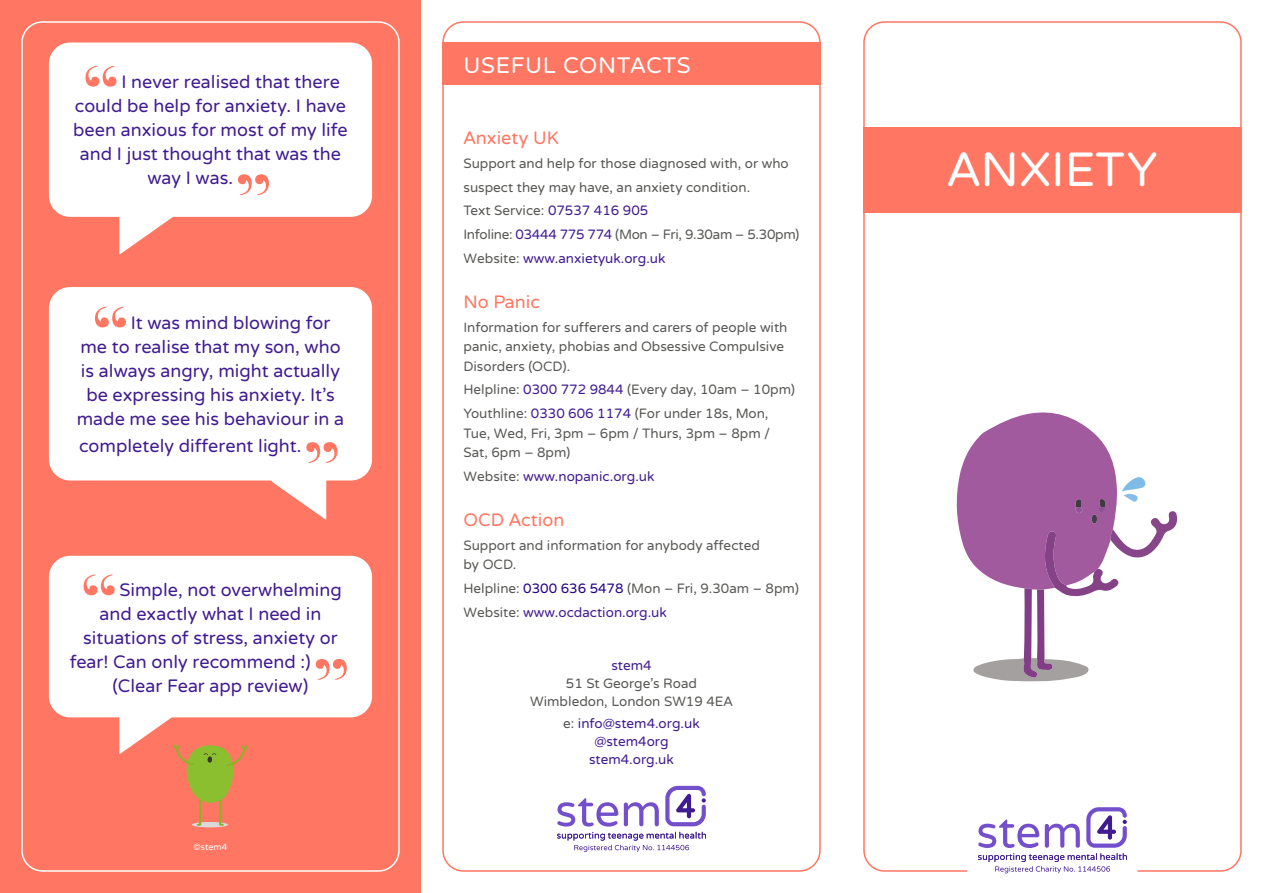
<style>
.page{position:relative;width:1263px;height:893px;background:#fff}
.page>*{position:absolute;margin:0;border:0;box-sizing:border-box;transform-origin:0 0}
.t1{font:700 72px "Bodoni Svty Two ITCTT";color:#ff7662}
.t2{font:48px "Varela Round";color:#fff}
.t3{font:22.5px "Varela Round";letter-spacing:.03em;color:#fff}
.t4{font:18px "Varela Round";color:#401c91}
.t5{font:18px "Varela Round";color:#ff7662}
.t6{font:13.5px/23.7px "Varela Round";color:#585856}
.t7{font:13.5px/18px "Varela Round";color:#401c91;text-align:center}
.t8{font:9px "Varela Round";color:#fff}
.s1{color:#401c91}
.s2{color:#585856}
.s3{color:#240085}
</style>
<div class="page">
<div style="left:0;top:0;width:421px;height:893px;background:#ff7662"></div>
<div style="left:21px;top:21px;width:379px;height:851px;border:2px solid #fff;border-radius:21px"></div>
<div style="left:442px;top:43px;width:379px;height:42px;background:#ff7662"></div>
<div style="left:442px;top:21px;width:379px;height:851px;border:2px solid #ff7662;border-radius:21px"></div>
<svg style="left:956px;top:412px;width:222px;height:270px"></svg>
<div style="left:863px;top:128px;width:379px;height:85px;background:#ff7662"></div>
<div style="left:192px;top:822px;width:36px;height:5px;background:#dbd9dc;border-radius:50%"></div>
<div style="left:49px;top:43px;width:323px;height:174px;background:#fff;border-radius:21px"></div>
<div style="left:49px;top:287px;width:323px;height:193px;background:#fff;border-radius:21px"></div>
<div style="left:49px;top:556px;width:323px;height:161px;background:#fff;border-radius:21px"></div>
<svg style="left:119px;top:216px;width:60px;height:39px"></svg>
<svg style="left:119px;top:717px;width:129px;height:109px"></svg>
<svg style="left:267px;top:480px;width:59px;height:40px"></svg>
<svg style="left:978px;top:807px;width:149px;height:66px"></svg>
<svg style="left:557px;top:786px;width:149px;height:66px"></svg>
<h1 class="t1" style="left:81px;top:32px;width:42px">“</h1>
<h3 class="t4" style="left:121px;top:71px;width:220px">I never realised that there</h3>
<h3 class="t4" style="left:75px;top:95px;width:273px">could be help for anxiety. I have</h3>
<h3 class="t4" style="left:73px;top:119px;width:276px">been anxious for most of my life</h3>
<h3 class="t4" style="left:80px;top:143px;width:263px">and I just thought that was the</h3>
<h3 class="t4" style="left:147px;top:167px;width:87px">way I was.</h3>
<h1 class="t1" style="left:233px;top:140px;width:42px">”</h1>
<h1 class="t1" style="left:90px;top:273px;width:42px">“</h1>
<h3 class="t4" style="left:131px;top:312px;width:201px">It was mind blowing for</h3>
<h3 class="t4" style="left:80px;top:336px;width:262px">me to realise that my son, who</h3>
<h3 class="t4" style="left:81px;top:360px;width:261px">is always angry, might actually</h3>
<h3 class="t4" style="left:86px;top:384px;width:250px">be expressing his anxiety. It’s</h3>
<h3 class="t4" style="left:77px;top:408px;width:269px">made me see his behaviour in a</h3>
<h3 class="t4" style="left:79px;top:435px;width:224px">completely different light.</h3>
<h1 class="t1" style="left:301px;top:408px;width:42px">”</h1>
<h1 class="t1" style="left:79px;top:541px;width:42px">“</h1>
<h3 class="t4" style="left:120px;top:580px;width:224px">Simple, not overwhelming</h3>
<h3 class="t4" style="left:99px;top:604px;width:223px">and exactly what I need in</h3>
<h3 class="t4" style="left:83px;top:628px;width:256px">situations of stress, anxiety or</h3>
<h3 class="t4" style="left:70px;top:652px;width:243px">fear! Can only recommend :)</h3>
<h3 class="t4" style="left:113px;top:676px;width:197px">(Clear Fear app review)</h3>
<h1 class="t1" style="left:311px;top:625px;width:42px">”</h1>
<p class="t8" style="left:193px;top:842px;width:36px">©stem4</p>
<h3 class="t3" style="left:463px;top:52px;width:229px">USEFUL CONTACTS</h3>
<h3 class="t5" style="left:463px;top:128px;width:97px">Anxiety UK</h3>
<p class="t6" style="left:463px;top:152px;width:337px">Support and help for those diagnosed with, or who suspect they may have, an anxiety condition.<br>Text Service: <span class="s1">07537 416 905<br></span>Infoline: <span class="s1">03444 775 774</span> (Mon – Fri, 9.30am – 5.30pm)<br>Website: <span class="s1">www.anxietyuk.org.uk</span></p>
<h3 class="t5" style="left:463px;top:291px;width:78px">No Panic</h3>
<p class="t6" style="left:463px;top:318px;width:325px;line-height:19.5px">Information for sufferers and carers of people with panic, anxiety, phobias and Obsessive Compulsive<br>Disorders (OCD).</p>
<p class="t6" style="left:463px;top:378px;width:333px">Helpline: <span class="s1">0300 772 9844</span> (Every day, 10am – 10pm)<br>Youthline: <span class="s1">0330 606 1174</span> (For under 18s, Mon,</p>
<p class="t6" style="left:463px;top:424px;width:308px;line-height:19.5px">Tue, Wed, Fri, 3pm – 6pm / Thurs, 3pm – 8pm /<br>Sat, 6pm – 8pm)</p>
<p class="t7" style="left:463px;top:468px;width:192px"><span class="s2">Website:</span> www.nopanic.org.uk</p>
<h3 class="t5" style="left:463px;top:509px;width:102px">OCD Action</h3>
<p class="t6" style="left:463px;top:536px;width:298px;line-height:19.5px">Support and information for anybody affected by OCD.</p>
<p class="t6" style="left:463px;top:577px;width:337px">Helpline: <span class="s3">0300 636 5478</span> (Mon – Fri, 9.30am – 8pm)<br>Website: <span class="s1">www.ocdaction.org.uk</span></p>
<p class="t7" style="left:611px;top:657px;width:42px">stem4</p>
<p class="t6" style="left:530px;top:675px;width:204px;line-height:18px;text-align:center">51 St George’s Road<br>Wimbledon, London SW19 4EA</p>
<p class="t7" style="left:563px;top:715px;width:138px"><span class="s2">e:</span> info@stem4.org.uk @stem4org stem4.org.uk</p>
<h2 class="t2" style="left:947px;top:142px;width:212px">ANXIETY</h2>
</div>
